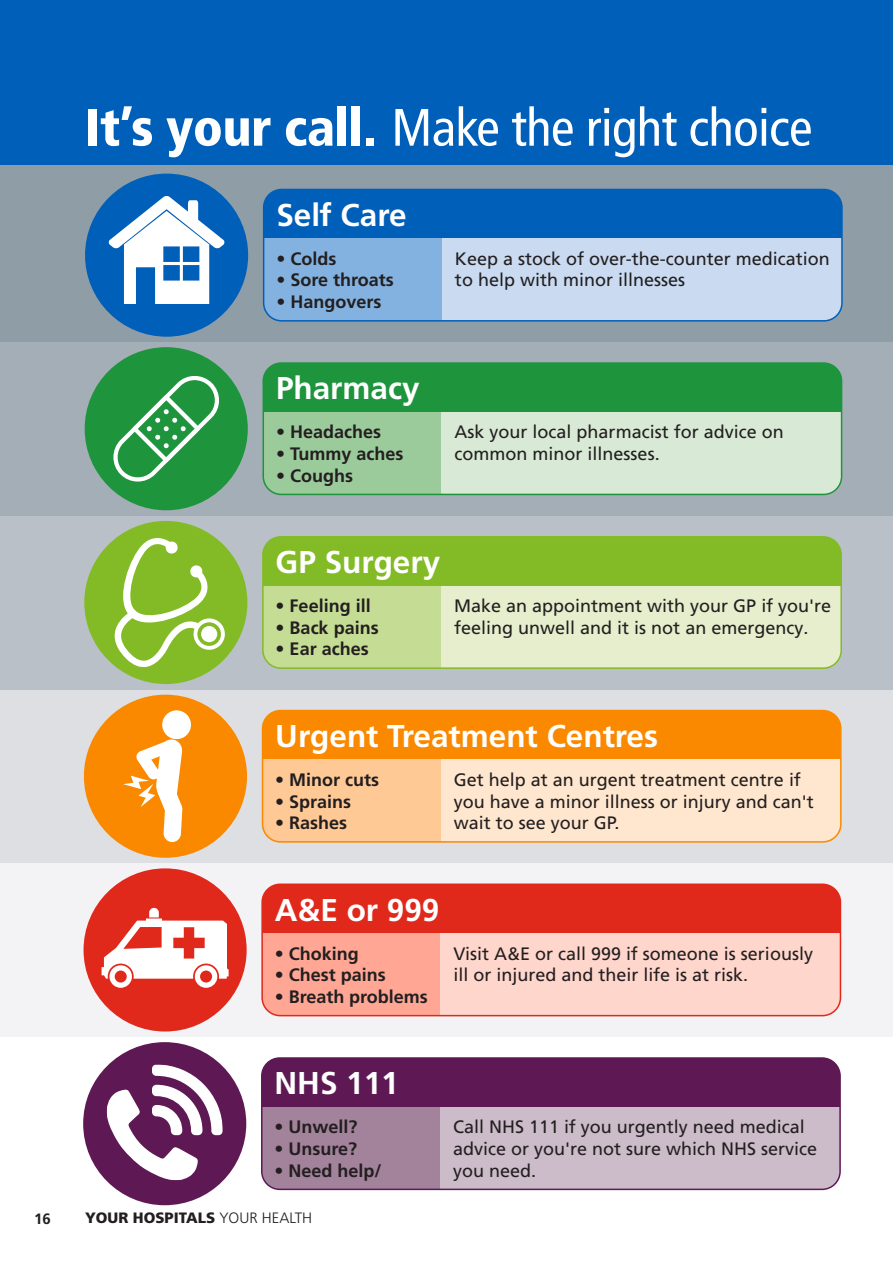
<style>
.page{position:relative;width:893px;height:1263px;background:#fff}
.page>*{position:absolute;margin:0;border:0;box-sizing:border-box;transform-origin:0 0}
.Text{font:condensed 52.5px "Frutiger LT Pro";letter-spacing:-.01em;color:#fff}
.t1{font:700 31.5px "Frutiger LT Pro";color:#fff}
.t2{font:18px/21.6px "Frutiger LT Pro";color:#231f20}
.t3{font:700 18px "Frutiger LT Pro";color:#231f20}
.t4{font:900 15px "Frutiger LT Pro";color:#231f20}
.t5{font:700 15px "Frutiger LT Pro";color:#231f20}
.s1{font-weight:900}
.s2{font-weight:300}
</style>
<div class="page">
<div style="left:0;top:0;width:893px;height:166px;background:#005fb9"></div>
<div style="left:0;top:166px;width:893px;height:176px;background:#8f9da7"></div>
<div style="left:0;top:342px;width:893px;height:174px;background:#a4aeb7"></div>
<div style="left:0;top:516px;width:893px;height:174px;background:#b9c0c8"></div>
<div style="left:0;top:690px;width:893px;height:173px;background:#dddfe3"></div>
<div style="left:0;top:863px;width:893px;height:174px;background:#f3f2f4"></div>
<div style="left:85px;top:174px;width:163px;height:163px;background:#005fb9;border-radius:50%"></div>
<svg style="left:109px;top:196px;width:116px;height:108px"></svg>
<div style="left:85px;top:347px;width:163px;height:163px;background:#1e943d;border-radius:50%"></div>
<svg style="left:113px;top:376px;width:106px;height:106px"></svg>
<div style="left:84px;top:521px;width:163px;height:163px;background:#83bb27;border-radius:50%"></div>
<svg style="left:114px;top:535px;width:112px;height:133px"></svg>
<div style="left:201px;top:626px;width:16px;height:16px;background:#fff;border-radius:50%"></div>
<div style="left:84px;top:695px;width:163px;height:163px;background:#fa8900;border-radius:50%"></div>
<div style="left:162px;top:710px;width:29px;height:29px;background:#fff;border-radius:50%"></div>
<svg style="left:123px;top:739px;width:60px;height:103px"></svg>
<div style="left:84px;top:868px;width:163px;height:163px;background:#e0291b;border-radius:50%"></div>
<svg style="left:102px;top:908px;width:127px;height:80px"></svg>
<div style="left:83px;top:1042px;width:163px;height:163px;background:#5e1955;border-radius:50%"></div>
<svg style="left:107px;top:1064px;width:116px;height:116px"></svg>
<div style="left:264px;top:189px;width:578px;height:50px;background:#005fb9"></div>
<div style="left:264px;top:239px;width:178px;height:82px;background:#84b2e0"></div>
<div style="left:442px;top:239px;width:400px;height:82px;background:#c9daf1"></div>
<div style="left:263px;top:189px;width:580px;height:133px;border:2px solid #005fb9;border-radius:18px"></div>
<div style="left:263px;top:363px;width:579px;height:49px;background:#1e943d"></div>
<div style="left:263px;top:412px;width:179px;height:82px;background:#9bca9b"></div>
<div style="left:442px;top:412px;width:400px;height:82px;background:#d8ead6"></div>
<div style="left:262px;top:362px;width:580px;height:133px;border:2px solid #1e943d;border-radius:18px"></div>
<div style="left:263px;top:537px;width:578px;height:49px;background:#83bb27"></div>
<div style="left:263px;top:586px;width:178px;height:82px;background:#c5dc95"></div>
<div style="left:441px;top:586px;width:400px;height:82px;background:#e6eecd"></div>
<div style="left:262px;top:536px;width:580px;height:133px;border:2px solid #83bb27;border-radius:18px"></div>
<div style="left:262px;top:710px;width:579px;height:50px;background:#fa8900"></div>
<div style="left:262px;top:760px;width:179px;height:82px;background:#ffc996"></div>
<div style="left:441px;top:760px;width:400px;height:82px;background:#ffe6ce"></div>
<div style="left:262px;top:710px;width:580px;height:133px;border:2px solid #fa8900;border-radius:18px"></div>
<div style="left:262px;top:884px;width:578px;height:49px;background:#e0291b"></div>
<div style="left:262px;top:933px;width:179px;height:83px;background:#ffa794"></div>
<div style="left:441px;top:933px;width:399px;height:83px;background:#ffd6cc"></div>
<div style="left:261px;top:883px;width:580px;height:133px;border:2px solid #e0291b;border-radius:18px"></div>
<div style="left:262px;top:1058px;width:578px;height:49px;background:#5e1955"></div>
<div style="left:262px;top:1107px;width:178px;height:82px;background:#a3829b"></div>
<div style="left:440px;top:1107px;width:400px;height:82px;background:#ccbbc8"></div>
<div style="left:261px;top:1057px;width:580px;height:133px;border:2px solid #5e1955;border-radius:18px"></div>
<p class="Text" style="left:85px;top:97px;width:729px"><span class="s1">It’s your call.</span> Make the right choice</p>
<p class="t1" style="left:276px;top:196px;width:132px">Self Care</p>
<p class="t3" style="left:276px;top:248px;width:61px">• Colds</p>
<p class="t3" style="left:276px;top:269px;width:119px">• Sore throats</p>
<p class="t3" style="left:276px;top:291px;width:107px">• Hangovers</p>
<p class="t1" style="left:276px;top:370px;width:145px">Pharmacy</p>
<p class="t3" style="left:276px;top:421px;width:107px">• Headaches</p>
<p class="t3" style="left:276px;top:443px;width:129px">• Tummy aches</p>
<p class="t3" style="left:276px;top:465px;width:78px">• Coughs</p>
<p class="t2" style="left:455px;top:248px;width:376px">Keep a stock of over-the-counter medication to help with minor illnesses</p>
<p class="t2" style="left:455px;top:421px;width:331px">Ask your local pharmacist for advice on common minor illnesses.</p>
<p class="t1" style="left:276px;top:543px;width:166px">GP Surgery</p>
<p class="t3" style="left:276px;top:595px;width:97px">• Feeling ill</p>
<p class="t3" style="left:276px;top:617px;width:105px">• Back pains</p>
<p class="t3" style="left:276px;top:638px;width:95px">• Ear aches</p>
<p class="t2" style="left:454px;top:595px;width:378px">Make an appointment with your GP if you're feeling unwell and it is not an emergency.</p>
<p class="t1" style="left:275px;top:717px;width:384px">Urgent Treatment Centres</p>
<p class="t3" style="left:275px;top:769px;width:105px">• Minor cuts</p>
<p class="t3" style="left:275px;top:790px;width:78px">• Sprains</p>
<p class="t3" style="left:275px;top:812px;width:73px">• Rashes</p>
<p class="t2" style="left:454px;top:769px;width:362px">Get help at an urgent treatment centre if you have a minor illness or injury and can't wait to see your GP.</p>
<p class="t1" style="left:275px;top:891px;width:166px">A&amp;E or 999</p>
<p class="t3" style="left:275px;top:943px;width:86px">• Choking</p>
<p class="t3" style="left:275px;top:964px;width:113px">• Chest pains</p>
<p class="t3" style="left:275px;top:986px;width:155px">• Breath problems</p>
<p class="t2" style="left:453px;top:943px;width:361px">Visit A&amp;E or call 999 if someone is seriously ill or injured and their life is at risk.</p>
<p class="t1" style="left:275px;top:1065px;width:126px">NHS 111</p>
<p class="t3" style="left:275px;top:1116px;width:85px">• Unwell?</p>
<p class="t3" style="left:275px;top:1138px;width:84px">• Unsure?</p>
<p class="t3" style="left:275px;top:1159px;width:109px">• Need help/</p>
<p class="t5" style="left:34px;top:1210px;width:18px">16</p>
<p class="t4" style="left:85px;top:1209px;width:229px">YOUR HOSPITALS <span class="s2">YOUR HEALTH</span></p>
<p class="t2" style="left:453px;top:1116px;width:366px">Call NHS 111 if you urgently need medical advice or you're not sure which NHS service you need.</p>
</div>
